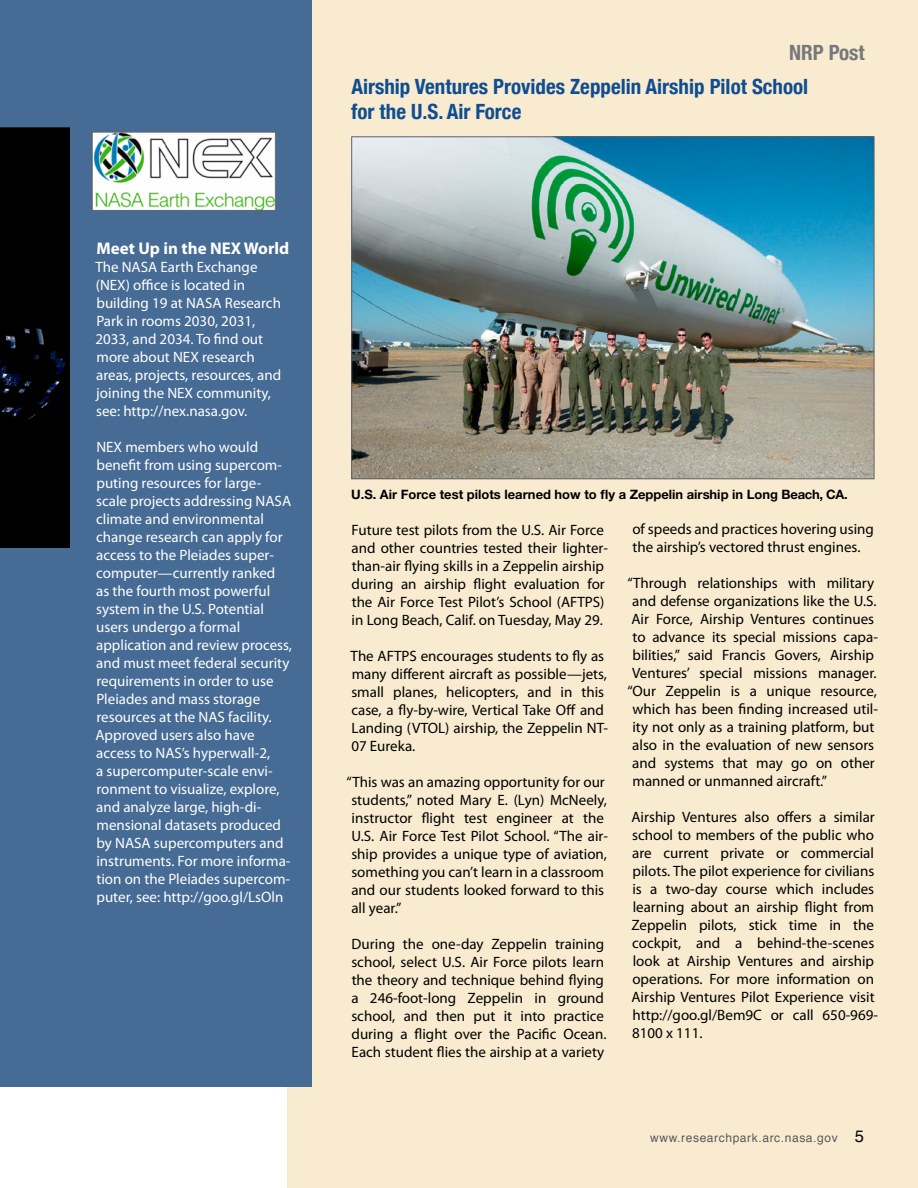
<style>
.page{position:relative;width:918px;height:1188px;background:#fff}
.page>*{position:absolute;margin:0;border:0;box-sizing:border-box;transform-origin:0 0}
.t1{font:700 condensed 21px/25.2px "Helvetica Neue";color:#0f4d91}
.t2{font:700 condensed 21px "Helvetica Neue";color:#77787b}
.t3{font:700 16.95px "Myriad Pro";color:#fff}
.t4{font:15px/18px "Myriad Pro";color:#000}
.t5{font:15px/18px "Myriad Pro";color:#fff}
.t6{font:700 12.9px "Helvetica Neue";color:#000}
.t7{font:12px "Helvetica";letter-spacing:.05em;color:#58595b}
.s1{font-size:16.5px;color:#000}
</style>
<div class="page">
<div style="left:287px;top:0;width:631px;height:1188px;background:#f8ebd0"></div>
<div style="left:0;top:0;width:311px;height:1087px;background:#466b94"></div>
<div style="left:0;top:127px;width:69px;height:420px;background:#000"></div>
<img style="left:94px;top:134px;width:180px;height:75px">
<div style="left:92px;top:132px;width:184px;height:79px;border:1px solid #616264"></div>
<img style="left:353px;top:138px;width:520px;height:339px">
<p class="t3" style="left:96px;top:238px;width:194px">Meet Up in the NEX World</p>
<p class="t5" style="left:95px;top:258px;width:187px">The NASA Earth Exchange (NEX) office is located in building 19 at NASA Research<br>Park in rooms 2030, 2031,<br>2033, and 2034. To find out more about NEX research areas, projects, resources, and joining the NEX community, see: http://nex.nasa.gov.</p>
<p class="t5" style="left:95px;top:438px;width:198px">NEX members who would benefit from using supercom&shy;puting resources for large&shy;scale projects addressing NASA climate and environmental change research can apply for access to the Pleiades super&shy;computer—currently ranked<br>as the fourth most powerful system in the U.S. Potential users undergo a formal application and review process, and must meet federal security requirements in order to use<br>Pleiades and mass storage resources at the NAS facility.<br>Approved users also have access to NAS’s hyperwall-2,<br>a supercomputer-scale envi&shy;ronment to visualize, explore, and analyze large, high-di&shy;mensional datasets produced by NASA supercomputers and instruments. For more informa&shy;tion on the Pleiades supercom&shy;puter, see: http://goo.gl/LsOln</p>
<h1 class="t2" style="left:789px;top:40px;width:77px">NRP Post</h1>
<h1 class="t1" style="left:351px;top:73px;width:459px">Airship Ventures Provides Zeppelin Airship Pilot School for the U.S. Air Force</h1>
<p class="t6" style="left:351px;top:487px;width:498px">U.S. Air Force test pilots learned how to fly a Zeppelin airship in Long Beach, CA.</p>
<p class="t4" style="left:351px;top:521px;width:258px">Future test pilots from the U.S. Air Force and other countries tested their lighter&shy;than-air flying skills in a Zeppelin airship during an airship flight evaluation for the Air Force Test Pilot’s School (AFTPS) in Long Beach, Calif. on Tuesday, May 29.</p>
<p class="t4" style="left:351px;top:647px;width:259px">The AFTPS encourages students to fly as many different aircraft as possible—jets, small planes, helicopters, and in this case, a fly-by-wire, Vertical Take Off and Landing (VTOL) airship, the Zeppelin NT-07 Eureka.</p>
<p class="t4" style="left:351px;top:773px;width:258px;text-indent:-5px">“This was an amazing opportunity for our students,” noted Mary E. (Lyn) McNeely, instructor flight test engineer at the U.S. Air Force Test Pilot School. “The air&shy;ship provides a unique type of aviation, something you can’t learn in a classroom and our students looked forward to this all year.”</p>
<p class="t4" style="left:351px;top:935px;width:257px">During the one-day Zeppelin training school, select U.S. Air Force pilots learn the theory and technique behind flying a 246-foot-long Zeppelin in ground school, and then put it into practice during a flight over the Pacific Ocean.<br>Each student flies the airship at a variety</p>
<p class="t4" style="left:632px;top:520px;width:243px">of speeds and practices hovering using the airship’s vectored thrust engines.</p>
<p class="t4" style="left:627px;top:574px;width:248px">“Through relationships with military</p>
<p class="t4" style="left:632px;top:592px;width:246px">and defense organizations like the U.S.</p>
<p class="t4" style="left:631px;top:610px;width:244px">Air Force, Airship Ventures continues</p>
<p class="t4" style="left:632px;top:628px;width:247px">to advance its special missions capa-</p>
<p class="t4" style="left:633px;top:646px;width:243px">bilities,” said Francis Govers, Airship</p>
<p class="t4" style="left:632px;top:664px;width:246px">Ventures’ special missions manager.</p>
<p class="t4" style="left:627px;top:682px;width:251px">“Our Zeppelin is a unique resource,</p>
<p class="t4" style="left:632px;top:700px;width:247px">which has been finding increased util-</p>
<p class="t4" style="left:632px;top:718px;width:244px">ity not only as a training platform, but</p>
<p class="t4" style="left:632px;top:736px;width:244px">also in the evaluation of new sensors</p>
<p class="t4" style="left:632px;top:754px;width:244px">and systems that may go on other</p>
<p class="t4" style="left:633px;top:772px;width:196px">manned or unmanned aircraft.”</p>
<p class="t4" style="left:631px;top:808px;width:248px">Airship Ventures also offers a similar school to members of the public who are current private or commercial pilots. The pilot experience for civilians is a two-day course which includes learning about an airship flight from Zeppelin pilots, stick time in the cockpit, and a behind-the-scenes look at Airship Ventures and airship operations. For more information on Airship Ventures Pilot Experience visit http://goo.gl/Bem9C or call 650-969- 8100 x 111.</p>
<p class="t7" style="left:650px;top:1128px;width:215px">www.researchpark.arc.nasa.gov <span class="s1">5</span></p>
</div>
